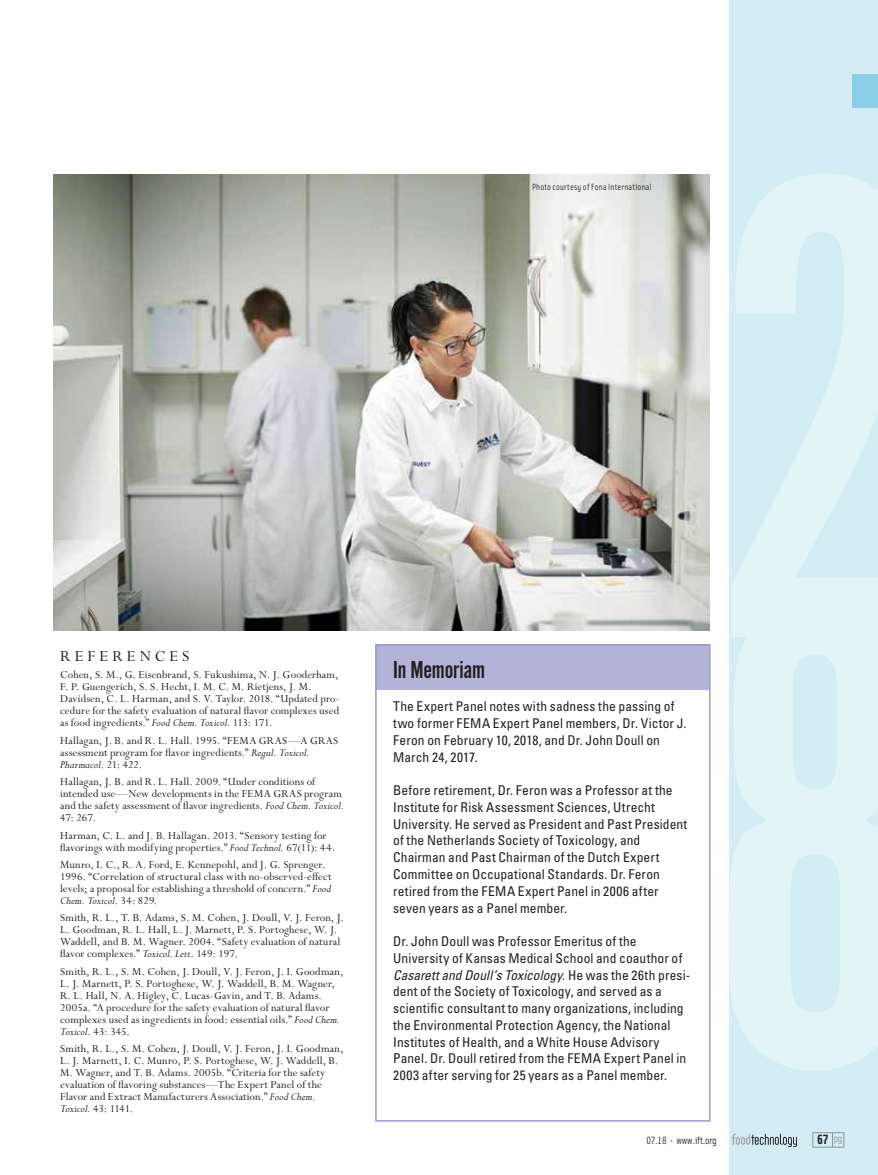
<style>
.page{position:relative;width:878px;height:1175px;background:#fff}
.page>*{position:absolute;margin:0;border:0;box-sizing:border-box;transform-origin:0 0}
.t1{font:25.5px "Alternate Got No 2 D";letter-spacing:-.005em;color:#231f20}
.t2{font:17.25px "Perpetua Std";letter-spacing:.23em;color:#231f20}
.t3{font:condensed 13.5px/16.8px "Univers LT Std";letter-spacing:.01em;color:#231f20}
.t4{font:13.5px "Solex Bold Lining";color:#231f20}
.t5{font:12px/12px "Perpetua Std";letter-spacing:.01em;color:#231f20}
.t6{font:10.5px "Solex Regular Lining";letter-spacing:-.02em;color:#231f20}
.t7{font:9px "Solex Regular Lining";letter-spacing:.025em;color:#231f20}
.s1{font-style:italic}
.s2{color:#939598}
</style>
<div class="page">
<div style="left:729px;top:0;width:149px;height:1174px;background:#d2edf3"></div>
<div style="left:852px;top:74px;width:26px;height:34px;background:#8acfe6"></div>
<div style="left:375px;top:644px;width:334px;height:45px;background:#b3b3da"></div>
<div style="left:375px;top:644px;width:335px;height:477px;border:2px solid #9899cb"></div>
<img style="left:53px;top:175px;width:656px;height:456px">
<div style="left:812px;top:1132px;width:32px;height:15px;border:1px solid #939598"></div>
<svg style="left:731px;top:1133px;width:65px;height:14px"></svg>
<p class="t7" style="left:532px;top:181px;width:121px">Photo courtesy of Fona International</p>
<h2 class="t2" style="left:60px;top:647px;width:131px">REFERENCES</h2>
<p class="t5" style="left:60px;top:669px;width:281px">Cohen, S. M., G. Eisenbrand, S. Fukushima, N. J. Gooderham, F. P. Guengerich, S. S. Hecht, I. M. C. M. Rietjens, J. M.<br>Davidsen, C. L. Harman, and S. V. Taylor. 2018. “Updated pro&shy;cedure for the safety evaluation of natural flavor complexes used as food ingredients.” <span class="s1">Food Chem. Toxicol.</span> 113: 171.</p>
<p class="t5" style="left:60px;top:734px;width:279px">Hallagan, J. B. and R. L. Hall. 1995. “FEMA GRAS—A GRAS assessment program for flavor ingredients.” <span class="s1">Regul. Toxicol.<br>Pharmacol</span>. 21: 422.</p>
<p class="t5" style="left:60px;top:776px;width:285px">Hallagan, J. B. and R. L. Hall. 2009. “Under conditions of intended use—New developments in the FEMA GRAS program and the safety assessment of flavor ingredients. <span class="s1">Food Chem. Toxicol.<br></span>47: 267.</p>
<p class="t5" style="left:60px;top:829px;width:276px">Harman, C. L. and J. B. Hallagan. 2013. “Sensory testing for flavorings with modifying properties.” <span class="s1">Food Technol.</span> 67(11): 44.</p>
<p class="t5" style="left:60px;top:859px;width:273px">Munro, I. C., R. A. Ford, E. Kennepohl, and J. G. Sprenger.<br>1996. “Correlation of structural class with no-observed-effect levels; a proposal for establishing a threshold of concern.” <span class="s1">Food Chem. Toxicol</span>. 34: 829.</p>
<p class="t5" style="left:60px;top:912px;width:285px">Smith, R. L., T. B. Adams, S. M. Cohen, J. Doull, V. J. Feron, J.<br>L. Goodman, R. L. Hall, L. J. Marnett, P. S. Portoghese, W. J.<br>Waddell, and B. M. Wagner. 2004. “Safety evaluation of natural flavor complexes.” <span class="s1">Toxicol. Lett</span>. 149: 197.</p>
<p class="t5" style="left:60px;top:965px;width:285px">Smith, R. L., S. M. Cohen, J. Doull, V. J. Feron, J. I. Goodman, L. J. Marnett, P. S. Portoghese, W. J. Waddell, B. M. Wagner, R. L. Hall, N. A. Higley, C. Lucas-Gavin, and T. B. Adams.<br>2005a. “A procedure for the safety evaluation of natural flavor complexes used as ingredients in food: essential oils.” <span class="s1">Food Chem.<br>Toxicol</span>. 43: 345.</p>
<p class="t5" style="left:60px;top:1043px;width:285px">Smith, R. L., S. M. Cohen, J. Doull, V. J. Feron, J. I. Goodman, L. J. Marnett, I. C. Munro, P. S. Portoghese, W. J. Waddell, B.<br>M. Wagner, and T. B. Adams. 2005b. “Criteria for the safety evaluation of flavoring substances—The Expert Panel of the Flavor and Extract Manufacturers Association.” <span class="s1">Food Chem.<br>Toxicol.</span> 43: 1141.</p>
<h1 class="t1" style="left:393px;top:656px;width:93px">In Memoriam</h1>
<p class="t3" style="left:393px;top:698px;width:295px">The Expert Panel notes with sadness the passing of two former FEMA Expert Panel members, Dr. Victor J.<br>Feron on February 10, 2018, and Dr. John Doull on March 24, 2017.</p>
<p class="t3" style="left:393px;top:781px;width:296px">Before retirement, Dr. Feron was a Professor at the Institute for Risk Assessment Sciences, Utrecht University. He served as President and Past President of the Netherlands Society of Toxicology, and Chairman and Past Chairman of the Dutch Expert Committee on Occupational Standards. Dr. Feron retired from the FEMA Expert Panel in 2006 after seven years as a Panel member.</p>
<p class="t3" style="left:393px;top:932px;width:299px">Dr. John Doull was Professor Emeritus of the University of Kansas Medical School and coauthor of <span class="s1">Casarett and Doull’s Toxicology</span>. He was the 26th presi&shy;dent of the Society of Toxicology, and served as a scientific consultant to many organizations, including the Environmental Protection Agency, the National Institutes of Health, and a White House Advisory Panel. Dr. Doull retired from the FEMA Expert Panel in 2003 after serving for 25 years as a Panel member.</p>
<p class="t6" style="left:646px;top:1133px;width:72px">07.18 <span class="s2">•</span> www.ift.org</p>
<p class="t4" style="left:817px;top:1130px;width:27px">67 <sup>pg</sup></p>
</div>
